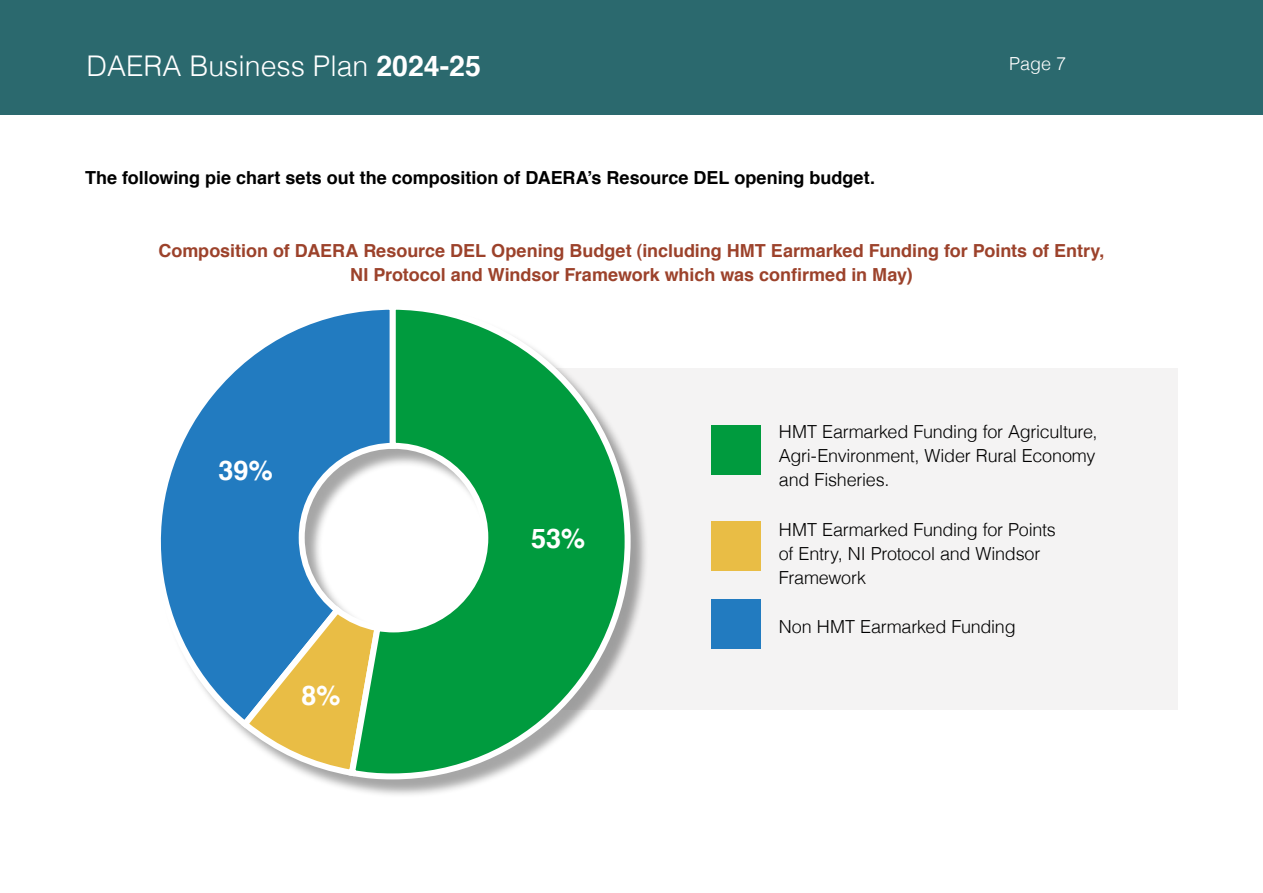
<style>
.page{position:relative;width:1263px;height:893px;background:#fff}
.page>*{position:absolute;margin:0;border:0;box-sizing:border-box;transform-origin:0 0}
.t1{font:300 28.5px "Helvetica";color:#fff}
._1_3_Body_Text{font:700 27px "Helvetica";color:#fff}
._1_3_Body_Text-2{font:300 18px/24px "Helvetica";letter-spacing:-.01em;color:#000;text-align:justify}
._1_3_Body_Text-3{font:700 18px/24px "Helvetica";color:#9c422b;text-align:center}
._1_3_Body_Text-4{font:700 18px "Helvetica";color:#000}
.t2{font:300 18px "Helvetica";color:#fff}
.s1{font-weight:700}
</style>
<div class="page">
<div style="left:0;top:0;width:1263px;height:115px;background:#2b696e"></div>
<div style="left:532px;top:369px;width:646px;height:341px;background:#f4f3f3"></div>
<div style="left:157px;top:306px;width:492px;height:492px;background:#000;opacity:.35"></div>
<svg style="left:157px;top:306px;width:188px;height:426px"></svg>
<svg style="left:237px;top:602px;width:108px;height:178px"></svg>
<svg style="left:345px;top:306px;width:289px;height:476px"></svg>
<div style="left:711px;top:425px;width:50px;height:50px;background:#009b3e"></div>
<div style="left:711px;top:521px;width:50px;height:49px;background:#e9bd45"></div>
<div style="left:711px;top:600px;width:50px;height:49px;background:#227bc0"></div>
<h1 class="t1" style="left:86px;top:42px;width:396px">DAERA Business Plan <span class="s1">2024-25</span></h1>
<p class="t2" style="left:1009px;top:48px;width:59px">Page 7</p>
<p class="_1_3_Body_Text-4" style="left:85px;top:161px;width:791px">The following pie chart sets out the composition of DAERA’s Resource DEL opening budget.</p>
<p class="_1_3_Body_Text-3" style="left:158px;top:238px;width:948px">Composition of DAERA Resource DEL Opening Budget (including HMT Earmarked Funding for Points of Entry,<br>NI Protocol and Windsor Framework which was confirmed in May)</p>
<p class="_1_3_Body_Text" style="left:218px;top:446px;width:56px">39%</p>
<p class="_1_3_Body_Text" style="left:302px;top:671px;width:41px">8%</p>
<h4 class="_1_3_Body_Text-2" style="left:779px;top:418px;width:320px">HMT Earmarked Funding for Agriculture, Agri-Environment, Wider Rural Economy and Fisheries.</h4>
<p class="_1_3_Body_Text" style="left:531px;top:515px;width:56px">53%</p>
<h5 class="_1_3_Body_Text-2" style="left:779px;top:516px;width:278px;text-align:left">HMT Earmarked Funding for Points of Entry, NI Protocol and Windsor<br>Framework</h5>
<p class="_1_3_Body_Text-2" style="left:779px;top:613px;width:238px">Non HMT Earmarked Funding</p>
</div>
